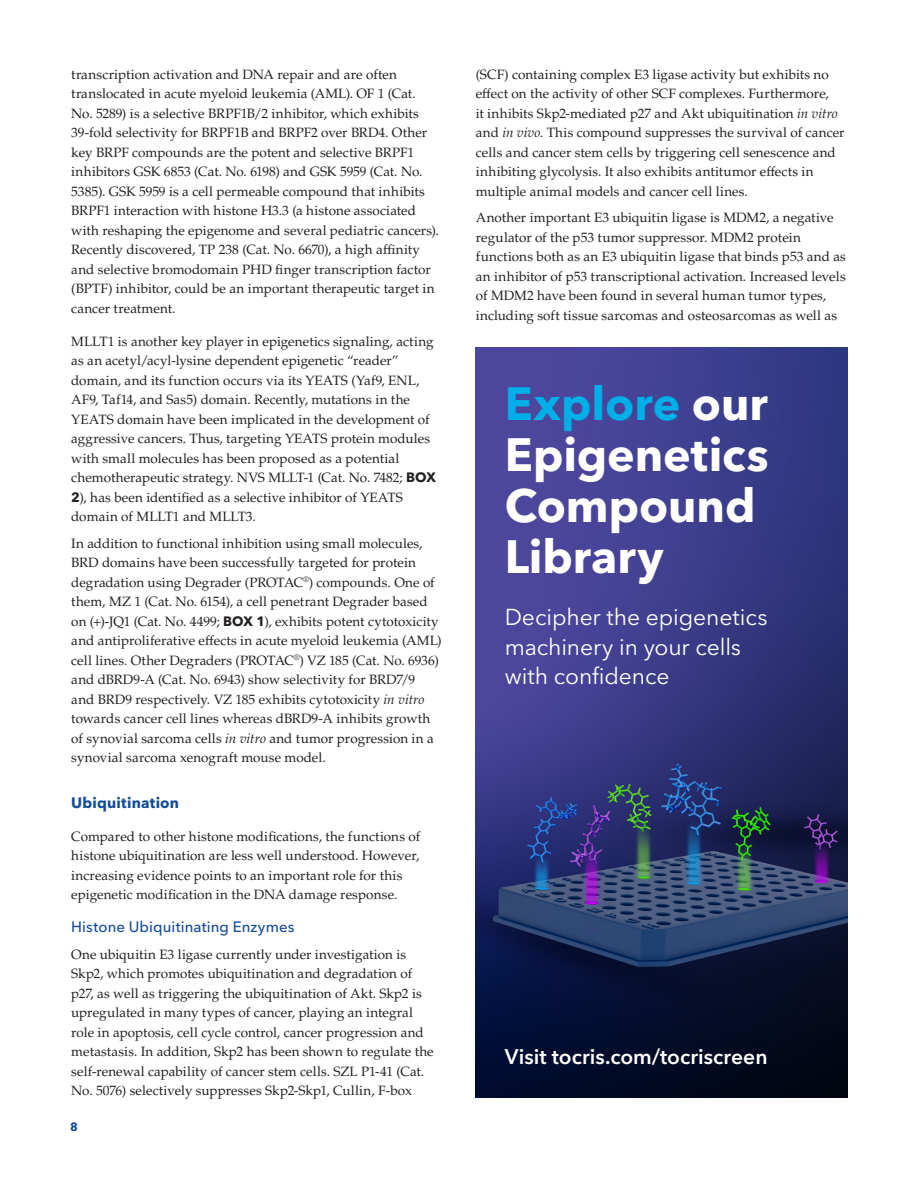
<style>
.page{position:relative;width:918px;height:1188px;background:#fff}
.page>*{position:absolute;margin:0;border:0;box-sizing:border-box;transform-origin:0 0}
.References_numbered{font:700 46.35px/51px "Avenir Next LT Pro";color:#fff}
.References_numbered-2{font:22.95px/29.4px "Avenir Next LT Pro";letter-spacing:-.005em;color:#fff}
.References_numbered-3{font:600 21px "Avenir Next LT Pro";color:#fff}
.References_numbered-4{font:500 15px "Avenir Next LT Pro";letter-spacing:.005em;color:#124c98}
.Body_Copy{font:700 15px "Avenir Next LT Pro";letter-spacing:.01em;color:#124c98}
.References_numbered-5{font:13.5px/19.5px "Palatino LT Pro";letter-spacing:.005em;color:#231f20}
.Body_Copy-2{font:13.5px/19.5px "Palatino LT Pro";letter-spacing:.005em;color:#231f20}
.t1{font:700 12px "Avenir Next LT Pro";color:#124c98}
.s1{font-family:"Avenir Next LT Pro";font-weight:700}
.s2{font-style:italic}
.s3{color:#00aee8}
</style>
<div class="page">
<img style="left:476px;top:348px;width:372px;height:749px">
<p class="Body_Copy-2" style="left:71px;top:65px;width:369px">transcription activation and DNA repair and are often translocated in acute myeloid leukemia (AML). OF 1 (Cat.<br>No. 5289) is a selective BRPF1B/2 inhibitor, which exhibits 39-fold selectivity for BRPF1B and BRPF2 over BRD4. Other key BRPF compounds are the potent and selective BRPF1 inhibitors GSK 6853 (Cat. No. 6198) and GSK 5959 (Cat. No.<br>5385). GSK 5959 is a cell permeable compound that inhibits BRPF1 interaction with histone H3.3 (a histone associated with reshaping the epigenome and several pediatric cancers).<br>Recently discovered, TP 238 (Cat. No. 6670), a high affinity and selective bromodomain PHD finger transcription factor (BPTF) inhibitor, could be an important therapeutic target in cancer treatment.</p>
<p class="References_numbered-5" style="left:71px;top:332px;width:366px">MLLT1 is another key player in epigenetics signaling, acting as an acetyl/acyl-lysine dependent epigenetic “reader” domain, and its function occurs via its YEATS (Yaf9, ENL, AF9, Taf14, and Sas5) domain. Recently, mutations in the YEATS domain have been implicated in the development of aggressive cancers. Thus, targeting YEATS protein modules with small molecules has been proposed as a potential chemotherapeutic strategy. NVS MLLT-1 (Cat. No. 7482; <span class="s1">BOX 2</span>), has been identified as a selective inhibitor of YEATS domain of MLLT1 and MLLT3.</p>
<p class="References_numbered-5" style="left:71px;top:533px;width:372px">In addition to functional inhibition using small molecules, BRD domains have been successfully targeted for protein degradation using Degrader (PROTAC<sup>®</sup>) compounds. One of them, MZ 1 (Cat. No. 6154), a cell penetrant Degrader based on (+)-JQ1 (Cat. No. 4499; <span class="s1">BOX 1</span>), exhibits potent cytotoxicity and antiproliferative effects in acute myeloid leukemia (AML) cell lines. Other Degraders (PROTAC<sup>®</sup>) VZ 185 (Cat. No. 6936) and dBRD9-A (Cat. No. 6943) show selectivity for BRD7/9 and BRD9 respectively. VZ 185 exhibits cytotoxicity <span class="s2">in vitro </span>towards cancer cell lines whereas dBRD9-A inhibits growth of synovial sarcoma cells <span class="s2">in vitro</span> and tumor progression in a synovial sarcoma xenograft mouse model.</p>
<p class="Body_Copy" style="left:71px;top:793px;width:109px">Ubiquitination</p>
<p class="Body_Copy-2" style="left:71px;top:827px;width:351px">Compared to other histone modifications, the functions of histone ubiquitination are less well understood. However, increasing evidence points to an important role for this epigenetic modification in the DNA damage response.</p>
<p class="References_numbered-4" style="left:71px;top:918px;width:225px">Histone Ubiquitinating Enzymes</p>
<p class="References_numbered-5" style="left:71px;top:944px;width:364px">One ubiquitin E3 ligase currently under investigation is Skp2, which promotes ubiquitination and degradation of p27, as well as triggering the ubiquitination of Akt. Skp2 is upregulated in many types of cancer, playing an integral role in apoptosis, cell cycle control, cancer progression and metastasis. In addition, Skp2 has been shown to regulate the self-renewal capability of cancer stem cells. SZL P1-41 (Cat.<br>No. 5076) selectively suppresses Skp2-Skp1, Cullin, F-box</p>
<p class="t1" style="left:70px;top:1120px;width:9px">8</p>
<p class="References_numbered-5" style="left:476px;top:65px;width:370px">(SCF) containing complex E3 ligase activity but exhibits no effect on the activity of other SCF complexes. Furthermore,<br>it inhibits Skp2-mediated p27 and Akt ubiquitination <span class="s2">in vitro </span>and <span class="s2">in vivo</span>. This compound suppresses the survival of cancer cells and cancer stem cells by triggering cell senescence and inhibiting glycolysis. It also exhibits antitumor effects in multiple animal models and cancer cell lines.</p>
<p class="References_numbered-5" style="left:476px;top:208px;width:372px">Another important E3 ubiquitin ligase is MDM2, a negative regulator of the p53 tumor suppressor. MDM2 protein functions both as an E3 ubiquitin ligase that binds p53 and as an inhibitor of p53 transcriptional activation. Increased levels of MDM2 have been found in several human tumor types, including soft tissue sarcomas and osteosarcomas as well as</p>
<p class="References_numbered" style="left:505px;top:378px;width:265px"><span class="s3">Explore</span> our<br>Epigenetics<br>Compound<br>Library</p>
<p class="References_numbered-2" style="left:505px;top:603px;width:264px">Decipher the epigenetics machinery in your cells with confidence</p>
<p class="References_numbered-3" style="left:505px;top:1044px;width:264px">Visit tocris.com/tocriscreen</p>
</div>
